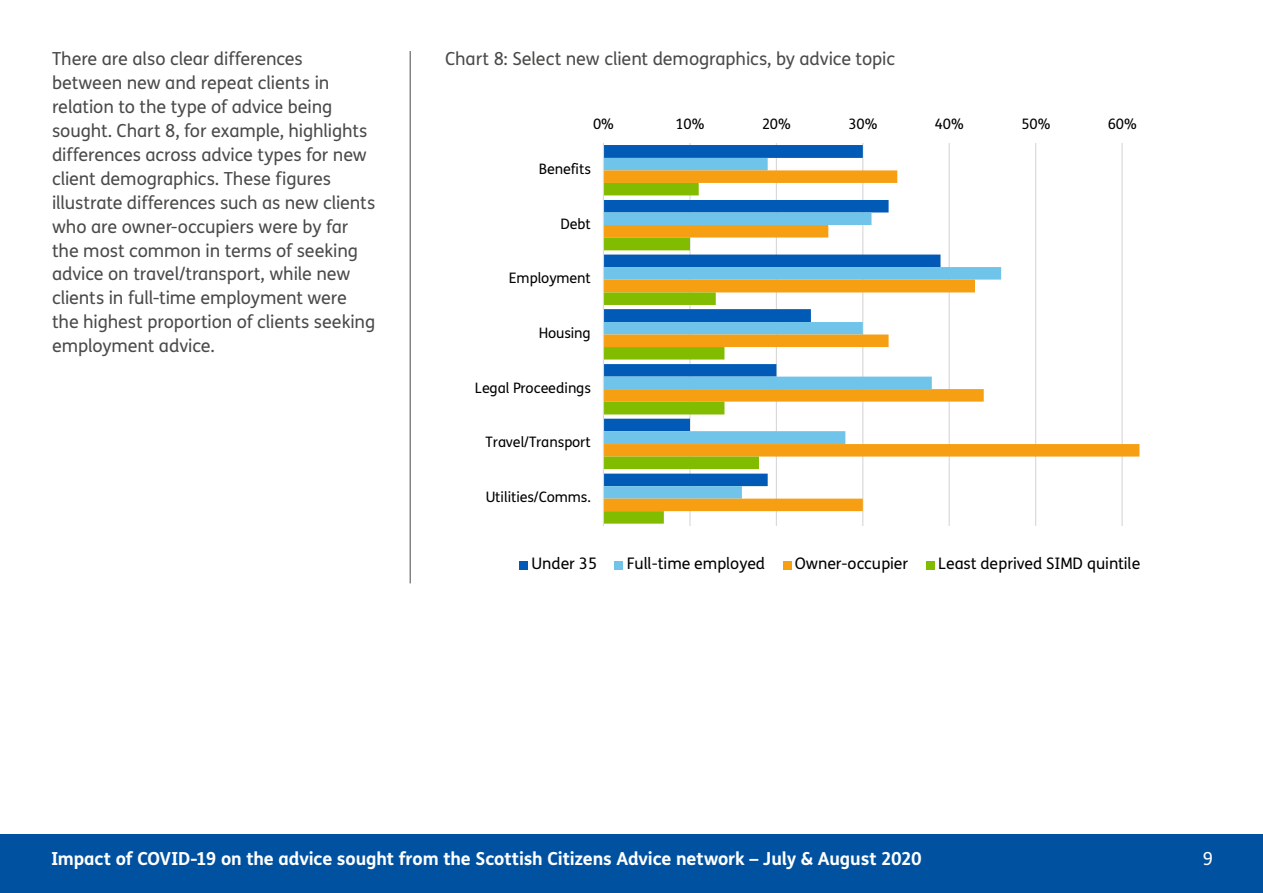
<style>
.page{position:relative;width:1263px;height:893px;background:#fff}
.page>*{position:absolute;margin:0;border:0;box-sizing:border-box;transform-origin:0 0}
.t1{font:18px/24px "FS Me";letter-spacing:-.005em;color:#4a4a49}
.t2{font:700 18px "FS Me";letter-spacing:-.005em;color:#fff}
.t3{font:18px "FS Me";color:#fff}
.t4{font:15.9px "FS Me";letter-spacing:-.005em;color:#000}
.t5{font:14.4px "FS Me";letter-spacing:-.01em;color:#000}
</style>
<div class="page">
<hr style="left:410px;top:51px;width:1px;height:532px;background:#4a4a49">
<hr style="left:689px;top:143px;width:2px;height:383px;background:#d9d9d9">
<hr style="left:776px;top:143px;width:1px;height:383px;background:#d9d9d9">
<hr style="left:862px;top:143px;width:1px;height:383px;background:#d9d9d9">
<hr style="left:949px;top:143px;width:1px;height:383px;background:#d9d9d9">
<hr style="left:1035px;top:143px;width:1px;height:383px;background:#d9d9d9">
<hr style="left:1121px;top:143px;width:2px;height:383px;background:#d9d9d9">
<svg style="left:604px;top:145px;width:260px;height:13px;background:#035cb6"></svg>
<svg style="left:604px;top:158px;width:345px;height:12px"></svg>
<svg style="left:604px;top:170px;width:535px;height:341px"></svg>
<svg style="left:604px;top:183px;width:155px;height:341px"></svg>
<hr style="left:603px;top:143px;width:1px;height:383px;background:#d9d9d9">
<div style="left:519px;top:561px;width:9px;height:8px;background:#005ab6"></div>
<div style="left:615px;top:561px;width:8px;height:8px;background:#70c4e9"></div>
<div style="left:783px;top:561px;width:8px;height:8px;background:#f69f13"></div>
<div style="left:926px;top:561px;width:8px;height:8px;background:#82bc00"></div>
<div style="left:0;top:834px;width:1263px;height:59px;background:#0052a1"></div>
<p class="t1" style="left:52px;top:46px;width:252px">There are also clear differences</p>
<p class="t1" style="left:445px;top:46px;width:451px">Chart 8: Select new client demographics, by advice topic</p>
<p class="t1" style="left:52px;top:70px;width:325px">between new and repeat clients in relation to the type of advice being sought. Chart 8, for example, highlights differences across advice types for new client demographics. These figures illustrate differences such as new clients who are owner-occupiers were by far the most common in terms of seeking advice on travel/transport, while new clients in full-time employment were the highest proportion of clients seeking employment advice.</p>
<p class="t5" style="left:593px;top:114px;width:22px">0%</p>
<p class="t5" style="left:675px;top:114px;width:30px">10%</p>
<p class="t5" style="left:762px;top:114px;width:30px">20%</p>
<p class="t5" style="left:848px;top:114px;width:30px">30%</p>
<p class="t5" style="left:935px;top:114px;width:30px">40%</p>
<p class="t5" style="left:1021px;top:114px;width:30px">50%</p>
<p class="t5" style="left:1108px;top:114px;width:30px">60%</p>
<p class="t5" style="left:539px;top:159px;width:54px">Benefits</p>
<p class="t5" style="left:560px;top:214px;width:32px">Debt</p>
<p class="t5" style="left:509px;top:268px;width:83px">Employment</p>
<p class="t5" style="left:539px;top:323px;width:54px">Housing</p>
<p class="t5" style="left:475px;top:378px;width:118px">Legal Proceedings</p>
<p class="t5" style="left:485px;top:432px;width:107px">Travel/Transport</p>
<p class="t5" style="left:486px;top:487px;width:107px">Utilities/Comms.</p>
<p class="t4" style="left:531px;top:553px;width:67px">Under 35</p>
<p class="t4" style="left:627px;top:553px;width:140px">Full-time employed</p>
<p class="t4" style="left:795px;top:553px;width:115px">Owner-occupier</p>
<p class="t4" style="left:938px;top:553px;width:204px">Least deprived SIMD quintile</p>
<p class="t2" style="left:51px;top:845px;width:872px">Impact of COVID-19 on the advice sought from the Scottish Citizens Advice network – July &amp; August 2020</p>
<p class="t3" style="left:1203px;top:846px;width:12px">9</p>
</div>
